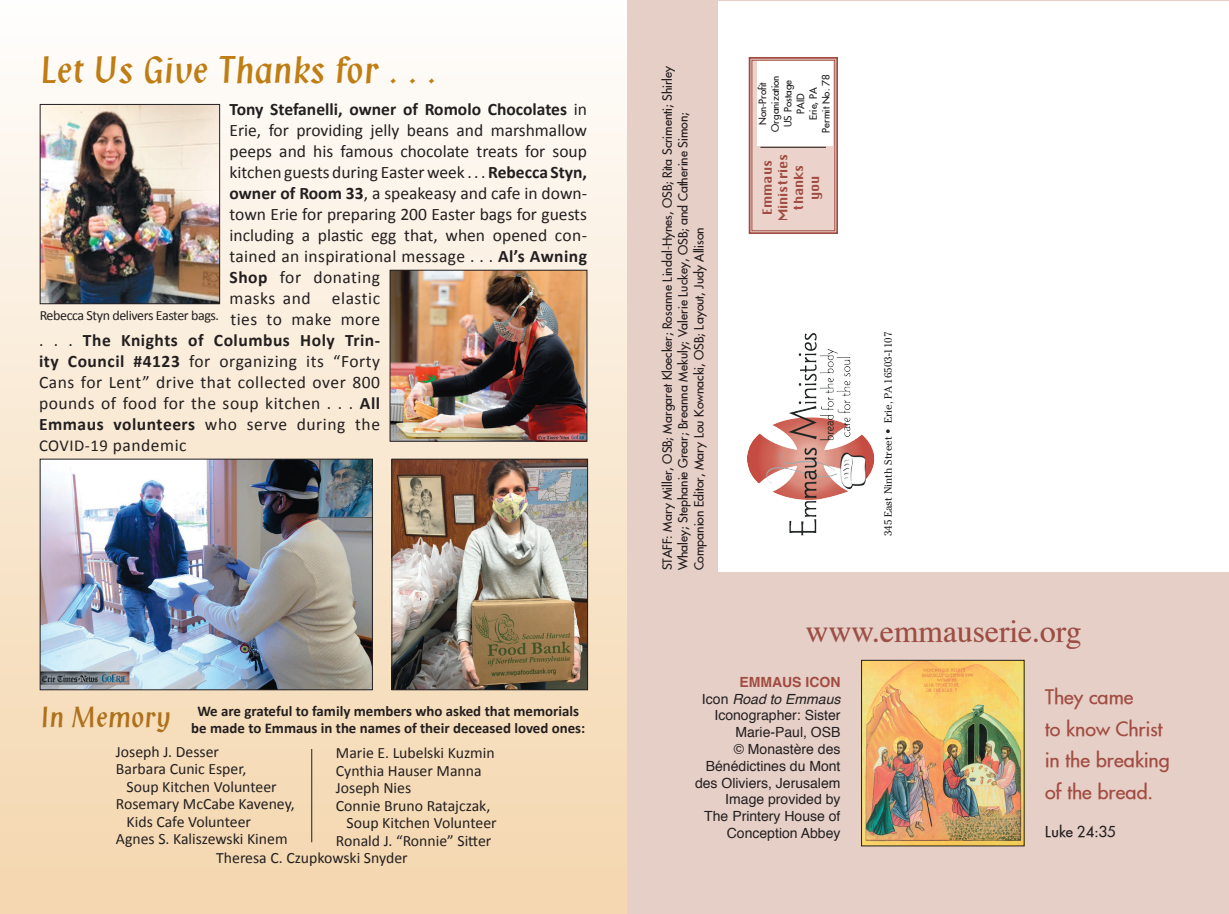
<style>
.page{position:relative;width:1229px;height:914px;background:#fff}
.page>*{position:absolute;margin:0;border:0;box-sizing:border-box;transform-origin:0 0}
.t1{font:36.75px "Klang";color:#bf7d13}
.t2{font:31.5px "Times";color:#a14c42}
.t3{font:28px "Klang";color:#ae711b}
.t4{font:21px/31.5px "Donata";color:#a14c42}
.t5{font:17.5px "Calibri";color:#231f20}
.t6{font:17.5px "Calibri";letter-spacing:.03em;color:#231f20}
.t7{font:17.5px "Calibri";letter-spacing:.02em;color:#231f20}
.t8{font:700 17.5px "Calibri";color:#231f20}
.t9{font:700 17.5px "Calibri";letter-spacing:.03em;color:#231f20}
.t10{font:16.62px "Calibri";letter-spacing:.03em;color:#231f20}
.t11{font:15.75px "Calibri";color:#231f20}
.t12{font:15.75px "Donata";color:#231f20}
.t13{font:700 14.88px/17.5px "Calibri";color:#231f20;text-align:center}
.t14{font:14px/16.8px "Helvetica";color:#231f20;text-align:right}
.t15{font:14px "Calibri";letter-spacing:-.03em;color:#231f20}
.t16{font:13.12px/15.8px "Donata";color:#231f20}
.t17{font:12.25px/15.8px "Chicago";color:#a14c42;text-align:center}
.t18{font:10.5px/12.6px "Donata";color:#231f20;text-align:center}
.t19{font:10.5px "Cheltenham";color:#231f20}
.s1{font-weight:400}
.s2{font-weight:700}
.s3{font-size:17.5px}
.s4{font-weight:700;color:#a14c42}
.s5{font-style:italic}
</style>
<div class="page">
<div style="left:627px;top:0;width:601px;height:914px;background:#e6cfc7"></div>
<div style="left:718px;top:1px;width:510px;height:570px;background:#fff"></div>
<svg style="left:748px;top:57px;width:90px;height:177px;background:#e4c7bf"></svg>
<div style="left:751px;top:60px;width:84px;height:171px;border:1px solid #a14c42"></div>
<div style="left:756px;top:61px;width:76px;height:85px;background:#fff"></div>
<hr style="left:760px;top:147px;width:66px;height:1px;background:#231f20">
<img style="left:748px;top:333px;width:127px;height:203px">
<img style="left:863px;top:662px;width:159px;height:182px">
<div style="left:861px;top:660px;width:163px;height:186px;border:1px solid #231f20"></div>
<div style="left:806px;top:620px;width:274px;height:29px;background:#231f20;opacity:.3"></div>
<div style="left:0;top:0;width:627px;height:914px;background:linear-gradient(to bottom,#fefdfb,#f4d5ac)"></div>
<img style="left:393px;top:460px;width:193px;height:228px">
<div style="left:391px;top:458px;width:197px;height:232px;border:1px solid #231f20"></div>
<img style="left:42px;top:106px;width:176px;height:196px">
<div style="left:40px;top:104px;width:180px;height:200px;border:1px solid #231f20"></div>
<hr style="left:311px;top:749px;width:1px;height:93px;background:#231f20">
<img style="left:391px;top:272px;width:194px;height:167px">
<div style="left:389px;top:270px;width:198px;height:171px;border:1px solid #231f20"></div>
<img style="left:42px;top:460px;width:329px;height:228px">
<div style="left:40px;top:458px;width:333px;height:232px;border:1px solid #231f20"></div>
<h1 class="t1" style="left:40px;top:50px;width:398px">Let Us Give Thanks for . . .</h1>
<p class="t8" style="left:229px;top:99px;width:359px">Tony Stefanelli, owner of Romolo Chocolates <span class="s1">in</span></p>
<p class="t5" style="left:229px;top:120px;width:359px">Erie, for providing jelly beans and marshmallow</p>
<p class="t5" style="left:229px;top:141px;width:359px">peeps and his famous chocolate treats for soup</p>
<p class="t5" style="left:229px;top:162px;width:359px">kitchen guests during Easter week . . . <span class="s2">Rebecca Styn,</span></p>
<p class="t5" style="left:229px;top:183px;width:359px"><span class="s2">owner of Room 33</span>, a speakeasy and cafe in down-</p>
<p class="t5" style="left:229px;top:204px;width:359px">town Erie for preparing 200 Easter bags for guests</p>
<p class="t5" style="left:229px;top:225px;width:359px">including a plastic egg that, when opened con-</p>
<p class="t7" style="left:229px;top:246px;width:359px">tained an inspirational message . . . <span class="s2">Al’s Awning</span></p>
<p class="t6" style="left:229px;top:267px;width:152px"><span class="s2">Shop</span> for donating</p>
<p class="t6" style="left:229px;top:288px;width:152px">masks and elastic</p>
<p class="t6" style="left:230px;top:309px;width:151px">ties to make more</p>
<p class="t9" style="left:39px;top:330px;width:343px"><span class="s1">. . .</span> The Knights of Columbus Holy Trin-</p>
<p class="t6" style="left:39px;top:351px;width:342px"><span class="s2">ity Council #4123</span> for organizing its “Forty</p>
<p class="t6" style="left:39px;top:372px;width:342px">Cans for Lent” drive that collected over 800</p>
<p class="t6" style="left:39px;top:393px;width:342px">pounds of food for the soup kitchen . . . <span class="s2">All</span></p>
<p class="t6" style="left:39px;top:414px;width:342px"><span class="s2">Emmaus volunteers</span> who serve during the</p>
<p class="t10" style="left:39px;top:435px;width:149px">COVID-19 <span class="s3">pandemic</span></p>
<p class="t15" style="left:40px;top:307px;width:181px">Rebecca Styn delivers Easter bags.</p>
<p class="t13" style="left:191px;top:701px;width:395px">We are grateful to family members who asked that memorials be made to Emmaus in the names of their deceased loved ones:</p>
<h3 class="t3" style="left:41px;top:701px;width:131px">In Memory</h3>
<p class="t11" style="left:116px;top:741px;width:105px">Joseph J. Desser</p>
<p class="t11" style="left:116px;top:759px;width:132px">Barbara Cunic Esper,</p>
<p class="t11" style="left:127px;top:776px;width:152px">Soup Kitchen Volunteer</p>
<p class="t11" style="left:116px;top:794px;width:180px">Rosemary McCabe Kaveney,</p>
<p class="t11" style="left:127px;top:811px;width:126px">Kids Cafe Volunteer</p>
<p class="t11" style="left:116px;top:829px;width:173px">Agnes S. Kaliszewski Kinem</p>
<p class="t11" style="left:336px;top:743px;width:160px">Marie E. Lubelski Kuzmin</p>
<p class="t11" style="left:336px;top:760px;width:147px">Cynthia Hauser Manna</p>
<p class="t11" style="left:336px;top:778px;width:77px">Joseph Nies</p>
<p class="t11" style="left:336px;top:795px;width:156px">Connie Bruno Ratajczak,</p>
<p class="t11" style="left:346px;top:813px;width:152px">Soup Kitchen Volunteer</p>
<p class="t11" style="left:336px;top:830px;width:157px">Ronald J. “Ronnie” Sitter</p>
<p class="t11" style="left:216px;top:848px;width:193px">Theresa C. Czupkowski Snyder</p>
<p class="t16" style="left:659px;top:570px;width:506px;rotate:-90deg">STAFF: Mary Miller, OSB; Margaret Kloecker; Rosanne Lindal-Hynes, OSB; Rita Scrimenti; Shirley<br>Whaley; Stephanie Grear; Breanna Mekuly; Valerie Luckey, OSB; and Catherine Simon;<br>Companion Editor, Mary Lou Kownacki, OSB; Layout, Judy Allison</p>
<p class="t18" style="left:756px;top:133px;width:59px;rotate:-90deg">Non-Profit<br>Organization<br>US Postage<br>PAID<br>Erie, PA<br>Permit No. 78</p>
<p class="t17" style="left:760px;top:221px;width:69px;rotate:-90deg">Emmaus<br>Ministries thanks you</p>
<p class="t19" style="left:882px;top:536px;width:206px;rotate:-90deg">345 East Ninth Street • Erie, PA 16503-1107</p>
<h2 class="t2" style="left:806px;top:611px;width:277px">www.emmauserie.org</h2>
<p class="t14" style="left:695px;top:673px;width:147px"><span class="s4">EMMAUS ICON<br></span>Icon <span class="s5">Road to Emmaus<br></span>Iconographer: Sister<br>Marie-Paul, OSB<br>© Monastère des<br>Bénédictines du Mont des Oliviers, Jerusalem<br>Image provided by<br>The Printery House of<br>Conception Abbey</p>
<h3 class="t4" style="left:1045px;top:681px;width:126px">They came<br>to know Christ in the breaking of the bread.</h3>
<p class="t12" style="left:1045px;top:822px;width:72px">Luke 24:35</p>
</div>
